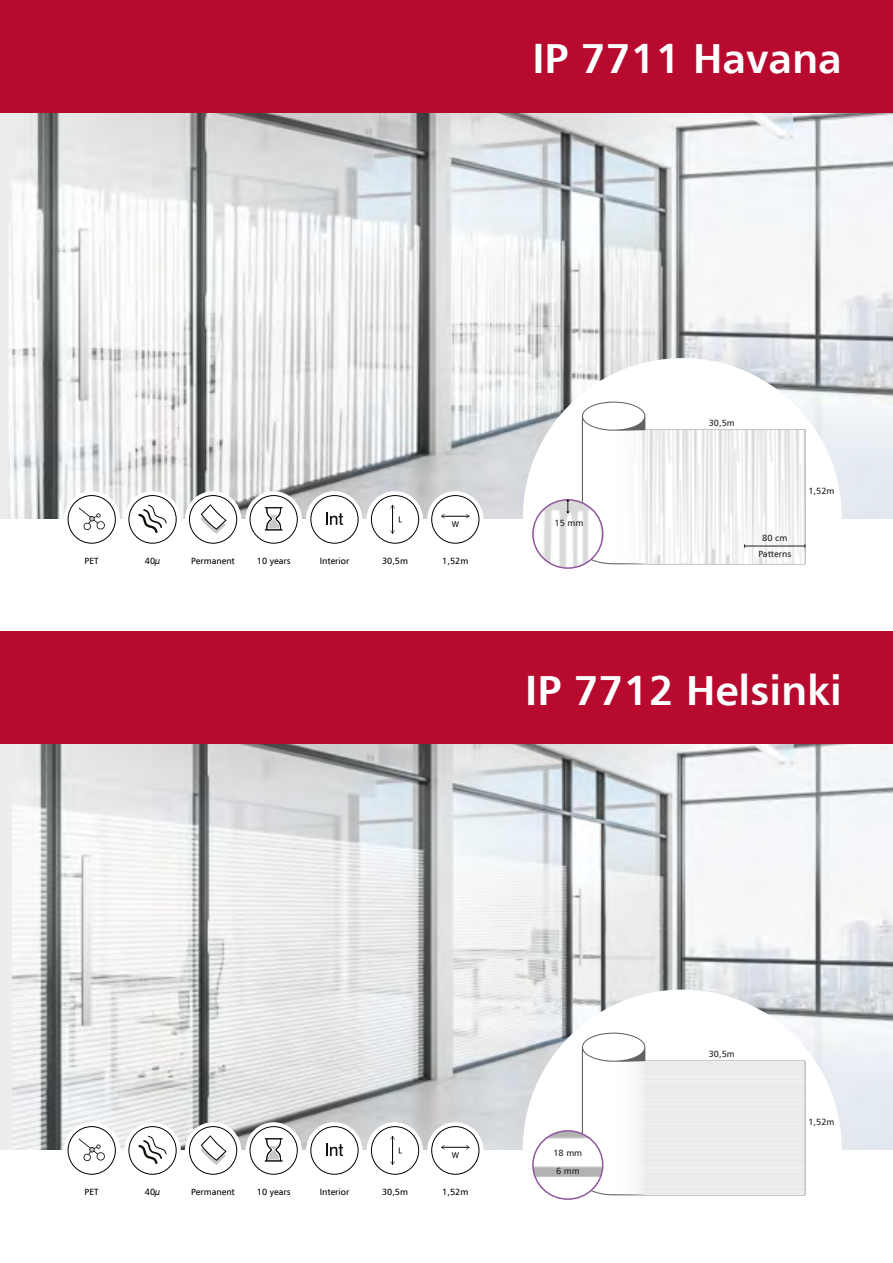
<style>
.page{position:relative;width:893px;height:1263px;background:#fff}
.page>*{position:absolute;margin:0;border:0;box-sizing:border-box;transform-origin:0 0}
.t1{font:42px "Humanist 777 AT Bold B";color:#fff}
.t2{font:9px "Humanist 777 AT Roman B";color:#010101}
.t3{font:9px/18px "Humanist 777 AT Roman B";color:#1d1d1b}
.t4{font:8.55px "Myriad Pro";color:#000}
</style>
<div class="page">
<img style="left:9px;top:112px;width:884px;height:407px">
<img style="left:12px;top:744px;width:881px;height:406px">
<div style="left:523px;top:358px;width:319px;height:319px;background:#fff;border-radius:50%"></div>
<svg style="left:523px;top:989px;width:319px;height:211px"></svg>
<div style="left:0;top:0;width:893px;height:112px;background:#b8092e"></div>
<div style="left:0;top:631px;width:893px;height:113px;background:#b8092e"></div>
<svg style="left:64px;top:491px;width:56px;height:57px"></svg>
<svg style="left:185px;top:491px;width:56px;height:57px"></svg>
<svg style="left:306px;top:491px;width:56px;height:57px"></svg>
<svg style="left:124px;top:491px;width:57px;height:57px"></svg>
<svg style="left:245px;top:491px;width:57px;height:57px"></svg>
<svg style="left:367px;top:491px;width:56px;height:57px"></svg>
<svg style="left:427px;top:491px;width:57px;height:57px"></svg>
<svg style="left:64px;top:1122px;width:56px;height:56px"></svg>
<svg style="left:185px;top:1122px;width:56px;height:56px"></svg>
<svg style="left:306px;top:1122px;width:56px;height:56px"></svg>
<svg style="left:124px;top:1122px;width:57px;height:56px"></svg>
<svg style="left:245px;top:1122px;width:57px;height:56px"></svg>
<svg style="left:367px;top:1122px;width:56px;height:56px"></svg>
<svg style="left:427px;top:1122px;width:57px;height:56px"></svg>
<div style="left:250px;top:496px;width:47px;height:47px;background:#fff;border-radius:50%"></div>
<svg style="left:265px;top:507px;width:18px;height:23px"></svg>
<div style="left:250px;top:495px;width:47px;height:48px;border:1px solid #010101;border-radius:50%"></div>
<div style="left:250px;top:1126px;width:47px;height:48px;background:#fff;border-radius:50%"></div>
<svg style="left:265px;top:1138px;width:18px;height:23px"></svg>
<div style="left:250px;top:1126px;width:47px;height:48px;border:1px solid #010101;border-radius:50%"></div>
<div style="left:371px;top:496px;width:48px;height:47px;background:#fff;border-radius:50%"></div>
<svg style="left:390px;top:505px;width:12px;height:29px"></svg>
<div style="left:371px;top:495px;width:48px;height:48px;border:1px solid #010101;border-radius:50%"></div>
<div style="left:371px;top:1126px;width:48px;height:48px;background:#fff;border-radius:50%"></div>
<svg style="left:390px;top:1136px;width:12px;height:29px"></svg>
<div style="left:371px;top:1126px;width:48px;height:48px;border:1px solid #010101;border-radius:50%"></div>
<div style="left:311px;top:496px;width:47px;height:47px;background:#fff;border-radius:50%"></div>
<svg style="left:326px;top:513px;width:17px;height:12px"></svg>
<div style="left:311px;top:495px;width:47px;height:48px;border:1px solid #010101;border-radius:50%"></div>
<div style="left:311px;top:1126px;width:47px;height:48px;background:#fff;border-radius:50%"></div>
<svg style="left:326px;top:1143px;width:17px;height:13px"></svg>
<div style="left:311px;top:1126px;width:47px;height:48px;border:1px solid #010101;border-radius:50%"></div>
<div style="left:68px;top:496px;width:47px;height:47px;background:#fff;border-radius:50%"></div>
<svg style="left:79px;top:507px;width:26px;height:23px"></svg>
<div style="left:68px;top:495px;width:48px;height:48px;border:1px solid #010101;border-radius:50%"></div>
<div style="left:68px;top:1126px;width:47px;height:48px;background:#fff;border-radius:50%"></div>
<svg style="left:79px;top:1138px;width:26px;height:23px"></svg>
<div style="left:68px;top:1126px;width:48px;height:48px;border:1px solid #010101;border-radius:50%"></div>
<div style="left:189px;top:496px;width:48px;height:47px;background:#fff;border-radius:50%"></div>
<svg style="left:201px;top:504px;width:25px;height:30px"></svg>
<div style="left:189px;top:495px;width:48px;height:48px;border:1px solid #010101;border-radius:50%"></div>
<div style="left:189px;top:1126px;width:48px;height:48px;background:#fff;border-radius:50%"></div>
<svg style="left:201px;top:1135px;width:25px;height:30px"></svg>
<div style="left:189px;top:1126px;width:48px;height:48px;border:1px solid #010101;border-radius:50%"></div>
<div style="left:432px;top:496px;width:47px;height:47px;background:#fff;border-radius:50%"></div>
<svg style="left:441px;top:514px;width:29px;height:4px"></svg>
<div style="left:431px;top:495px;width:48px;height:48px;border:1px solid #010101;border-radius:50%"></div>
<div style="left:432px;top:1126px;width:47px;height:48px;background:#fff;border-radius:50%"></div>
<svg style="left:441px;top:1145px;width:29px;height:4px"></svg>
<div style="left:431px;top:1126px;width:48px;height:48px;border:1px solid #010101;border-radius:50%"></div>
<div style="left:129px;top:496px;width:47px;height:47px;background:#fff;border-radius:50%"></div>
<svg style="left:138px;top:505px;width:29px;height:28px"></svg>
<div style="left:129px;top:495px;width:47px;height:48px;border:1px solid #010101;border-radius:50%"></div>
<div style="left:129px;top:1126px;width:47px;height:48px;background:#fff;border-radius:50%"></div>
<svg style="left:138px;top:1136px;width:29px;height:28px"></svg>
<div style="left:129px;top:1126px;width:47px;height:48px;border:1px solid #010101;border-radius:50%"></div>
<svg style="left:582px;top:1032px;width:223px;height:163px"></svg>
<img style="left:533px;top:1131px;width:70px;height:68px">
<div style="left:532px;top:1130px;width:71px;height:70px;border:2px solid #8f579f;border-radius:50%"></div>
<img style="left:617px;top:1062px;width:187px;height:132px">
<img style="left:533px;top:500px;width:53px;height:68px">
<div style="left:532px;top:499px;width:71px;height:70px;border:2px solid #8f579f;border-radius:50%"></div>
<svg style="left:566px;top:499px;width:3px;height:15px"></svg>
<svg style="left:582px;top:402px;width:224px;height:162px"></svg>
<h1 class="t1" style="left:532px;top:32px;width:311px">IP 7711 Havana</h1>
<p class="t2" style="left:85px;top:555px;width:16px">PET</p>
<p class="t2" style="left:145px;top:555px;width:17px">40µ</p>
<p class="t2" style="left:191px;top:555px;width:45px">Permanent</p>
<p class="t2" style="left:257px;top:555px;width:35px">10 years</p>
<p class="t2" style="left:320px;top:555px;width:31px">Interior</p>
<p class="t2" style="left:382px;top:555px;width:28px">30,5m</p>
<p class="t4" style="left:452px;top:519px;width:9px">W</p>
<p class="t2" style="left:442px;top:555px;width:28px">1,52m</p>
<p class="t3" style="left:554px;top:514px;width:30px">15 mm</p>
<p class="t3" style="left:709px;top:414px;width:28px">30,5m</p>
<p class="t3" style="left:758px;top:529px;width:34px;line-height:16.5px;text-align:center">80 cm<br>Patterns</p>
<p class="t3" style="left:808px;top:481px;width:28px">1,52m</p>
<h1 class="t1" style="left:525px;top:663px;width:318px">IP 7712 Helsinki</h1>
<p class="t2" style="left:85px;top:1186px;width:16px">PET</p>
<p class="t2" style="left:145px;top:1186px;width:17px">40µ</p>
<p class="t2" style="left:191px;top:1186px;width:45px">Permanent</p>
<p class="t2" style="left:257px;top:1186px;width:35px">10 years</p>
<p class="t2" style="left:320px;top:1186px;width:31px">Interior</p>
<p class="t2" style="left:382px;top:1186px;width:28px">30,5m</p>
<p class="t4" style="left:452px;top:1150px;width:9px">W</p>
<p class="t2" style="left:442px;top:1186px;width:28px">1,52m</p>
<p class="t3" style="left:553px;top:1143px;width:30px">18 mm<br>6 mm</p>
<p class="t3" style="left:709px;top:1045px;width:28px">30,5m</p>
<p class="t3" style="left:808px;top:1112px;width:28px">1,52m</p>
</div>
